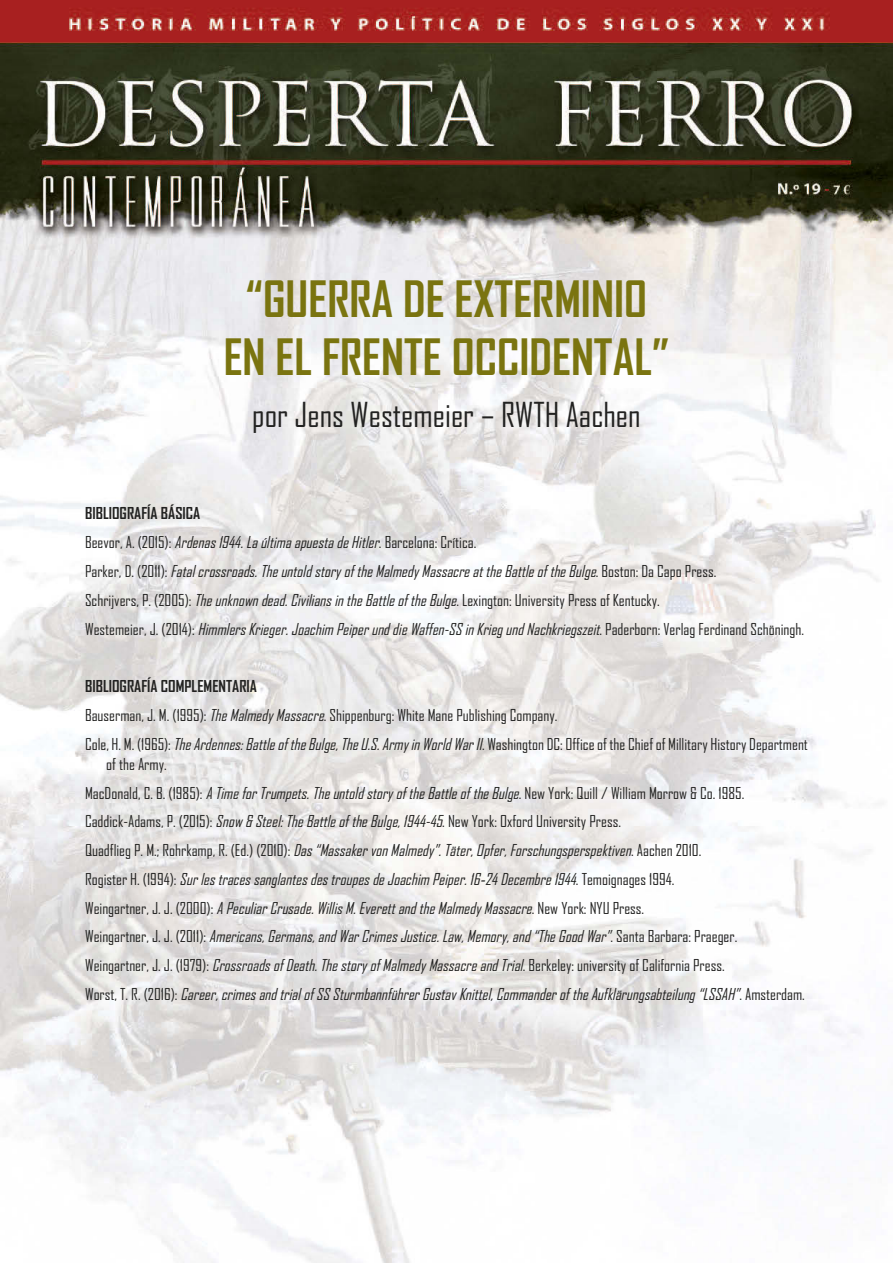
<style>
.page{position:relative;width:893px;height:1263px;background:#fff}
.page>*{position:absolute;margin:0;border:0;box-sizing:border-box;transform-origin:0 0}
.t1{font:700 48px/57.6px "Agency FB";color:#7a7410;text-align:center}
.t2{font:33px "Agency FB";color:#222221}
.t3{font:italic 15.75px/28.8px "Agency FB";color:#222221}
.t4{font:15.75px/28.8px "Agency FB";color:#222221}
.s1{font-weight:700;font-style:normal}
.s2{font-style:normal}
.s3{font-weight:700}
.s4{font-style:italic}
.s5{font-family:"Cambria Math"}
</style>
<div class="page">
<img style="left:0;top:0;width:893px;height:1263px">
<h1 class="t1" style="left:224px;top:272px;width:447px">“GUERRA DE EXTERMINIO<br>EN EL FRENTE OCCIDENTAL”</h1>
<h2 class="t2" style="left:252px;top:396px;width:390px">por Jens Westemeier – RWTH Aachen</h2>
<p class="t3" style="left:85px;top:500px;width:720px"><span class="s1">BIBLIOGRAFÍA BÁSICA<br></span><span class="s2">Beevor, A. (2015):</span> Ardenas1944.LaúltimaapuestadeHitler<span class="s2">. Barcelona: Crítica.<br>P a r k e r , D . ( 2 0 1 1 ) :</span> Fatalcrossroads.TheuntoldstoryoftheMalmedyMassacreattheBattleoftheBulge<span class="s2">. B o s t o n : D a C a p o P r e s s .<br>Schrijvers, P. (2005):</span> Theunknowndead.CiviliansintheBattleoftheBulge<span class="s2">. Lexington: University Press of Kentucky.<br>W e s t e m e i e r , J . ( 2 0 1 4 ) :</span> HimmlersKrieger.Joachim PeiperunddieWaffen-SSinKriegundNachkriegszeit<span class="s2">. P a d e r b o r n : V e r l a g F e r d i n a n d S c h ö n i n g h .</span></p>
<p class="t4" style="left:85px;top:672px;width:724px"><span class="s3">BIBLIOGRAFÍA COMPLEMENTARIA<br></span>Bauserman, J. M. (1995): <span class="s4">TheMalmedyMassacre</span>. Shippenburg: White Mane Publishing Company.<br>Cole, H. M. (1965): <span class="s4">TheArdennes:BattleoftheBulge,TheU.S.ArmyinWorldWarII</span>. Washington DC: Office of the Chief of Millitary History Department</p>
<p class="t3" style="left:85px;top:750px;width:721px;text-indent:21px"><span class="s2">of the Army.<br>MacDonald, C. B. (1985):</span> ATimeforTrumpets.TheuntoldstoryoftheBattleoftheBulge<span class="s2">. New York: Quill / William Morrow &amp; Co. 1985.<br>Caddick-Adams, P. (2015):</span> Snow &amp;Steel:TheBattleoftheBulge,1944-45<span class="s2">. New York: Oxford University Press.<br>Q u a d f l i e g P . M . ; R o h r k a m p , R . ( E d . ) ( 2 0 1 0 ) :</span> Das“MassakervonMalmedy”.Täter,Opfer,Forschungsperspektiven<span class="s2">. A a c h e n 2 0 1 0 .<br>R o g i s t e r H . ( 1 9 9 4 ) :</span> SurlestracessanglantesdestroupesdeJoachim Peiper.16<span class="s5">-</span>24Decembre1944<span class="s2">. T e m o i g n a g e s 1 9 9 4 .<br>W e i n g a r t n e r , J . J . ( 2 0 0 0 ) :</span> APeculiarCrusade.WillisM.EverettandtheMalmedyMassacre<span class="s2">. N e w Y o r k : N Y U P r e s s .<br>W e i n g a r t n e r , J . J . ( 2 0 1 1 ) :</span> Americans,Germans,andWarCrimesJustice.Law,Memory,and“TheGoodWar”<span class="s2">. S a n t a B a r b a r a : P r a e g e r .<br>Weingartner, J. J. (1979):</span> CrossroadsofDeath.ThestoryofMalmedyMassacreandTrial<span class="s2">. Berkeley: university of California Press.<br>W o r s t , T . R . ( 2 0 1 6 ) :</span> Career,crimesandtrialofSSSturmbannführerGustavKnittel,CommanderoftheAufklärungsabteilung“LSSAH”<span class="s2">. A m s t e r d a m .</span></p>
</div>
